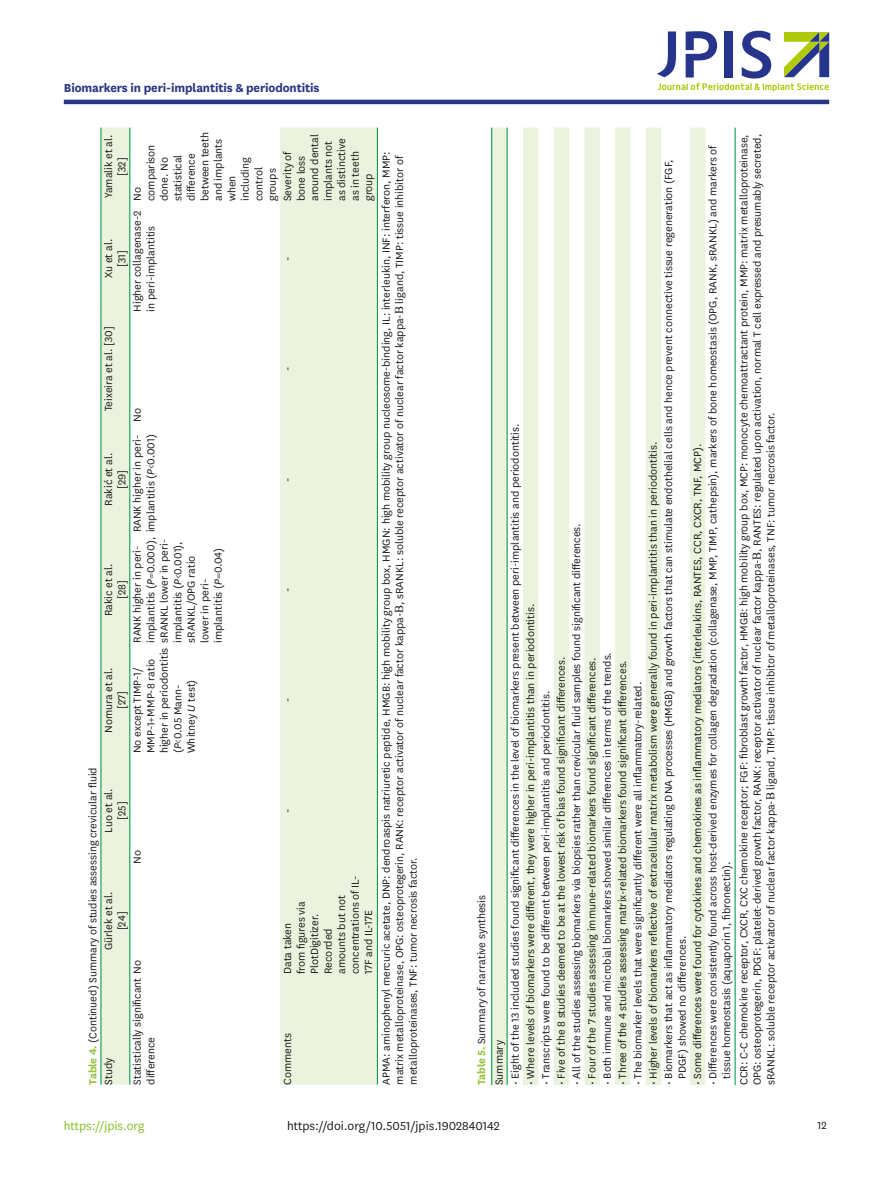
<style>
.page{position:relative;width:893px;height:1191px;background:#fff}
.page>*{position:absolute;margin:0;border:0;box-sizing:border-box;transform-origin:0 0}
.alt-title-type{font:700 13.5px "National";letter-spacing:-.01em;color:#283583}
.doi_running_footer{font:13.5px "National";color:#1d1d1b}
.url{font:13.5px "National";color:#87bd25}
.tbody_entry{font:12px/13.5px "National";color:#1d1d1b}
.table-wrap-foot_p_fi{font:12px/13.5px "National";color:#1d1d1b;text-align:justify}
.thead_entry{font:12px/13.5px "National";color:#1d1d1b;text-align:center}
.table-wrap_caption{font:12px "National";color:#1d1d1b}
.s1{font-family:"Times New Roman"}
.s2{font-style:italic}
.s3{font-weight:700;color:#96c23e}
</style>
<div class="page">
<hr style="left:64px;top:100px;width:765px;height:4px;background:#283583">
<svg style="left:657px;top:31px;width:172px;height:60px"></svg>
<svg style="left:492px;top:128px;width:213px;height:957px"></svg>
<hr style="left:491px;top:128px;width:1px;height:957px;background:#009641">
<hr style="left:507px;top:128px;width:1px;height:957px;background:#009641">
<hr style="left:735px;top:128px;width:1px;height:957px;background:#009641">
<svg style="left:101px;top:128px;width:276px;height:956px"></svg>
<hr style="left:100px;top:974px;width:1px;height:110px;background:#009641">
<hr style="left:100px;top:863px;width:1px;height:111px;background:#009641">
<hr style="left:100px;top:753px;width:1px;height:110px;background:#009641">
<hr style="left:100px;top:643px;width:1px;height:110px;background:#009641">
<hr style="left:100px;top:532px;width:1px;height:111px;background:#009641">
<hr style="left:100px;top:422px;width:1px;height:110px;background:#009641">
<hr style="left:100px;top:311px;width:1px;height:111px;background:#009641">
<hr style="left:100px;top:201px;width:1px;height:110px;background:#009641">
<hr style="left:100px;top:128px;width:1px;height:73px;background:#009641">
<hr style="left:129px;top:974px;width:1px;height:110px;background:#009641">
<hr style="left:129px;top:863px;width:1px;height:111px;background:#009641">
<hr style="left:129px;top:753px;width:1px;height:110px;background:#009641">
<hr style="left:129px;top:643px;width:1px;height:110px;background:#009641">
<hr style="left:129px;top:532px;width:1px;height:111px;background:#009641">
<hr style="left:129px;top:422px;width:1px;height:110px;background:#009641">
<hr style="left:129px;top:311px;width:1px;height:111px;background:#009641">
<hr style="left:129px;top:201px;width:1px;height:110px;background:#009641">
<hr style="left:129px;top:128px;width:1px;height:73px;background:#009641">
<hr style="left:377px;top:974px;width:1px;height:110px;background:#009641">
<hr style="left:377px;top:863px;width:1px;height:111px;background:#009641">
<hr style="left:377px;top:753px;width:1px;height:110px;background:#009641">
<hr style="left:377px;top:643px;width:1px;height:110px;background:#009641">
<hr style="left:377px;top:532px;width:1px;height:111px;background:#009641">
<hr style="left:377px;top:422px;width:1px;height:110px;background:#009641">
<hr style="left:377px;top:311px;width:1px;height:111px;background:#009641">
<hr style="left:377px;top:201px;width:1px;height:110px;background:#009641">
<hr style="left:377px;top:128px;width:1px;height:73px;background:#009641">
<p class="alt-title-type" style="left:64px;top:78px;width:257px">Biomarkers in peri-implantitis &amp; periodontitis</p>
<p class="tbody_entry" style="left:130px;top:201px;width:70px;rotate:-90deg">No comparison done. No statistical difference between teeth and implants when including control groups</p>
<p class="tbody_entry" style="left:280px;top:201px;width:69px;rotate:-90deg">Severity of bone loss around dental implants not as distinctive as in teeth group</p>
<p class="thead_entry" style="left:101px;top:198px;width:65px;rotate:-90deg">Yamalik et al. [32]</p>
<p class="table-wrap-foot_p_fi" style="left:379px;top:1084px;width:934px;rotate:-90deg">APMA: aminophenyl mercuric acetate, DNP: dendroaspis natriuretic peptide, HMGB: high mobility group box, HMGN: high mobility group nucleosome-binding, IL: interleukin, INF: interferon, MMP: matrix metalloproteinase, OPG: osteoprotegerin, RANK: receptor activator of nuclear factor kappa-<span class="s1">Β</span>, sRANKL: soluble receptor activator of nuclear factor kappa-<span class="s1">Β</span> ligand, TIMP: tissue inhibitor of</p>
<p class="tbody_entry" style="left:130px;top:311px;width:102px;rotate:-90deg">Higher collagenase-2 in peri-implantitis</p>
<p class="thead_entry" style="left:101px;top:278px;width:41px;rotate:-90deg">Xu et al. [31]</p>
<p class="tbody_entry" style="left:280px;top:261px;width:6px;rotate:-90deg">-</p>
<p class="thead_entry" style="left:101px;top:411px;width:87px;rotate:-90deg">Teixeira et al. [30]</p>
<p class="tbody_entry" style="left:280px;top:371px;width:6px;rotate:-90deg">-</p>
<p class="tbody_entry" style="left:130px;top:422px;width:15px;rotate:-90deg">No</p>
<p class="tbody_entry" style="left:130px;top:643px;width:210px;rotate:-90deg">RANK higher in peri-<br>implantitis (<span class="s2">P</span>=0.000), implantitis (<span class="s2">P</span>&lt;0.001)</p>
<p class="tbody_entry" style="left:130px;top:532px;width:99px;rotate:-90deg">RANK higher in peri-</p>
<p class="thead_entry" style="left:101px;top:506px;width:54px;rotate:-90deg">Rakić et al. [29]</p>
<p class="tbody_entry" style="left:280px;top:481px;width:6px;rotate:-90deg">-</p>
<p class="tbody_entry" style="left:130px;top:753px;width:216px;rotate:-90deg">No except TIMP-1/<br>MMP-1+MMP-8 ratio<br>higher in periodontitis sRANKL lower in peri-(<span class="s2">P</span>&lt;0.05 Mann-<br>Whitney <span class="s2">U</span> test)</p>
<p class="tbody_entry" style="left:170px;top:643px;width:103px;rotate:-90deg">implantitis (<span class="s2">P</span>&lt;0.001), sRANKL/OPG ratio lower in peri&shy;implantitis (<span class="s2">P</span>=0.04)</p>
<p class="thead_entry" style="left:101px;top:616px;width:54px;rotate:-90deg">Rakic et al. [28]</p>
<p class="tbody_entry" style="left:280px;top:592px;width:6px;rotate:-90deg">-</p>
<p class="thead_entry" style="left:101px;top:733px;width:67px;rotate:-90deg">Nomura et al. [27]</p>
<p class="tbody_entry" style="left:280px;top:702px;width:6px;rotate:-90deg">-</p>
<p class="table-wrap_caption" style="left:85px;top:1084px;width:319px;rotate:-90deg"><span class="s3">Table 4.</span> (Continued) Summary of studies assessing crevicular fluid</p>
<p class="thead_entry" style="left:101px;top:833px;width:46px;rotate:-90deg">Luo et al. [25]</p>
<p class="tbody_entry" style="left:280px;top:812px;width:6px;rotate:-90deg">-</p>
<p class="tbody_entry" style="left:130px;top:863px;width:15px;rotate:-90deg">No</p>
<p class="table-wrap-foot_p_fi" style="left:406px;top:1084px;width:229px;rotate:-90deg">metalloproteinases, TNF: tumor necrosis factor.</p>
<p class="tbody_entry" style="left:280px;top:974px;width:100px;rotate:-90deg">Data taken<br>from figures via<br>PlotDigitizer.<br>Recorded<br>amounts but not concentrations of IL-<br>17F and IL-17E</p>
<p class="thead_entry" style="left:101px;top:950px;width:60px;rotate:-90deg">Gürlek et al. [24]</p>
<p class="tbody_entry" style="left:130px;top:1084px;width:126px;rotate:-90deg">Statistically significant No difference</p>
<p class="tbody_entry" style="left:280px;top:1084px;width:53px;rotate:-90deg">Comments</p>
<p class="thead_entry" style="left:101px;top:1084px;width:28px;rotate:-90deg">Study</p>
<p class="tbody_entry" style="left:706px;top:1078px;width:935px;text-indent:-6px;rotate:-90deg">• Differences were consistently found across host-derived enzymes for collagen degradation (collagenase, MMP, TIMP, cathepsin), markers of bone homeostasis (OPG, RANK, sRANKL) and markers of tissue homeostasis (aquaporin 1, fibronectin).</p>
<p class="table-wrap-foot_p_fi" style="left:736px;top:1085px;width:952px;rotate:-90deg">CCR: C-C chemokine receptor, CXCR, CXC chemokine receptor; FGF: fibroblast growth factor, HMGB: high mobility group box, MCP: monocyte chemoattractant protein, MMP: matrix metalloproteinase, OPG: osteoprotegerin, PDGF: platelet-derived growth factor, RANK: receptor activator of nuclear factor kappa-<span class="s1">Β</span>, RANTES: regulated upon activation, normal T cell expressed and presumably secreted, sRANKL: soluble receptor activator of nuclear factor kappa-<span class="s1">Β</span> ligand, TIMP: tissue inhibitor of metalloproteinases, TNF: tumor necrosis factor.</p>
<p class="tbody_entry" style="left:661px;top:1078px;width:920px;text-indent:-6px;rotate:-90deg">• Biomarkers that act as inflammatory mediators regulating DNA processes (HMGB) and growth factors that can stimulate endothelial cells and hence prevent connective tissue regeneration (FGF,<br>PDGF) showed no differences.</p>
<p class="tbody_entry" style="left:508px;top:1085px;width:663px;rotate:-90deg">• Eight of the 13 included studies found significant differences in the level of biomarkers present between peri-implantitis and periodontitis.</p>
<p class="tbody_entry" style="left:646px;top:1085px;width:645px;rotate:-90deg">• Higher levels of biomarkers reflective of extracellular matrix metabolism were generally found in peri-implantitis than in periodontitis.</p>
<p class="tbody_entry" style="left:690px;top:1085px;width:642px;rotate:-90deg">• Some differences were found for cytokines and chemokines as inflammatory mediators (interleukins, RANTES, CCR, CXCR, TNF, MCP).</p>
<p class="tbody_entry" style="left:569px;top:1085px;width:563px;rotate:-90deg">• All of the studies assessing biomarkers via biopsies rather than crevicular fluid samples found significant differences.</p>
<p class="tbody_entry" style="left:523px;top:1085px;width:483px;rotate:-90deg">• Where levels of biomarkers were different, they were higher in peri-implantitis than in periodontitis.</p>
<p class="tbody_entry" style="left:585px;top:1085px;width:429px;rotate:-90deg">• Four of the 7 studies assessing immune-related biomarkers found significant differences.</p>
<p class="tbody_entry" style="left:600px;top:1085px;width:434px;rotate:-90deg">• Both immune and microbial biomarkers showed similar differences in terms of the trends.</p>
<p class="tbody_entry" style="left:615px;top:1085px;width:426px;rotate:-90deg">• Three of the 4 studies assessing matrix-related biomarkers found significant differences.</p>
<p class="tbody_entry" style="left:554px;top:1085px;width:430px;rotate:-90deg">• Five of the 8 studies deemed to be at the lowest risk of bias found significant differences.</p>
<p class="tbody_entry" style="left:631px;top:1085px;width:405px;rotate:-90deg">• The biomarker levels that were significantly different were all inflammatory-related.</p>
<p class="tbody_entry" style="left:538px;top:1085px;width:396px;rotate:-90deg">• Transcripts were found to be different between peri-implantitis and periodontitis.</p>
<p class="table-wrap_caption" style="left:474px;top:1085px;width:191px;rotate:-90deg"><span class="s3">Table 5.</span> Summary of narrative synthesis</p>
<p class="thead_entry" style="left:492px;top:1085px;width:46px;rotate:-90deg">Summary</p>
<p class="doi_running_footer" style="left:287px;top:1116px;width:214px">https://doi.org/10.5051/jpis.1902840142</p>
<p class="url" style="left:64px;top:1116px;width:82px">https://jpis.org</p>
<p class="table-wrap-foot_p_fi" style="left:817px;top:1118px;width:11px">12</p>
</div>
